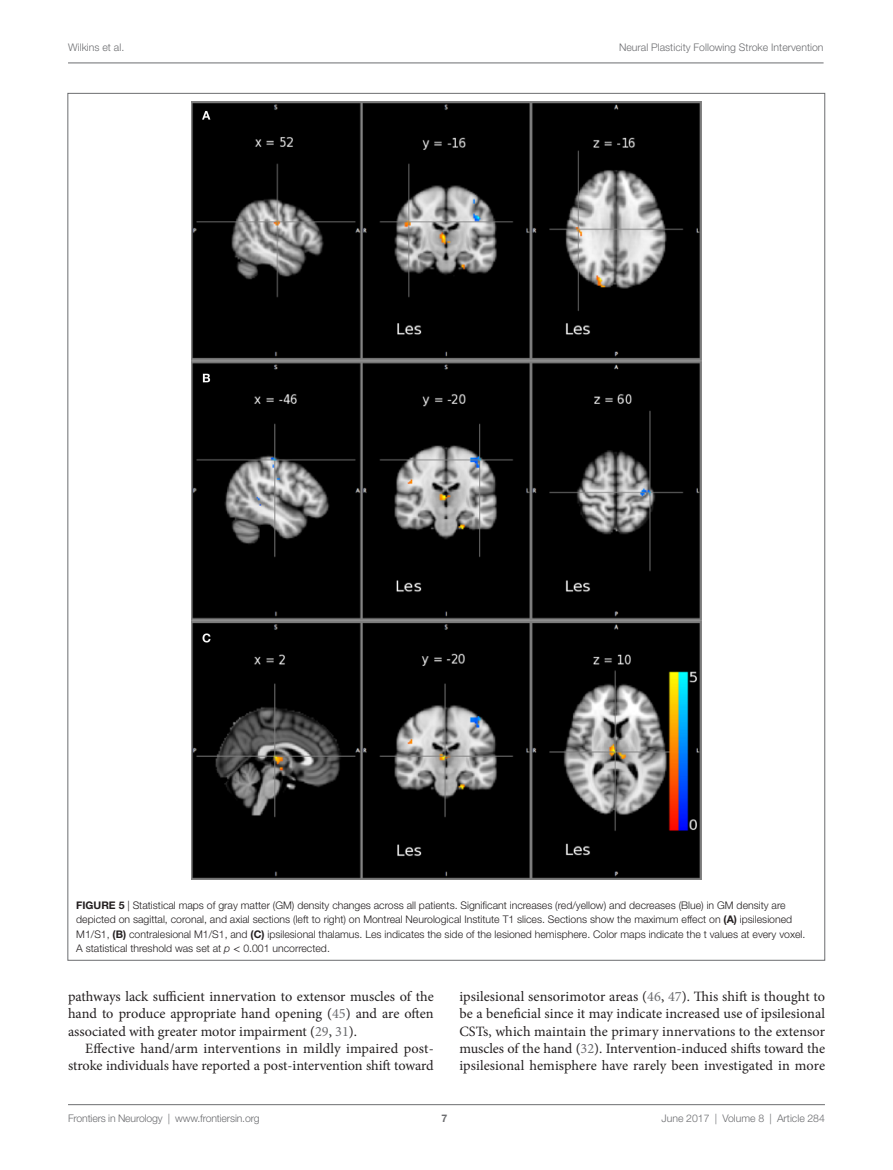
<style>
.page{position:relative;width:893px;height:1170px;background:#fff}
.page>*{position:absolute;margin:0;border:0;box-sizing:border-box;transform-origin:0 0}
.t1{font:14.25px/17.2px "Minion Pro";color:#231f20;text-align:justify}
.t2{font:300 10.5px/14.2px "Helvetica Neue LT Std";color:#231f20}
.t3{font:300 10.5px "Helvetica Neue LT Std";color:#6c6d70}
.t4{font:700 10.5px "Helvetica Neue LT Std";color:#6c6d70}
.s1{font-weight:700}
.s2{font-style:italic}
.s3{font-family:"STIX General";font-weight:400}
.s4{color:#6c6d70}
</style>
<div class="page">
<hr style="left:68px;top:1104px;width:757px;height:1px;background:#6c6d70">
<hr style="left:68px;top:63px;width:755px;height:1px;background:#6c6d70">
<img style="left:191px;top:102px;width:510px;height:777px">
<p class="t3" style="left:68px;top:41px;width:58px">Wilkins et al.</p>
<p class="t3" style="left:619px;top:41px;width:206px">Neural Plasticity Following Stroke Intervention</p>
<p class="t2" style="left:76px;top:897px;width:731px"><span class="s1">FIG URE 5</span> | Statistical maps of gray matter (GM) density changes across all patients. Significant increases (red/yellow) and decreases (Blue) in GM density are depicted on sagittal, coronal, and axial sections (left to right) on Montreal Neurological Institute T1 slices. Sections show the maximum effect on <span class="s1">(A)</span> ipsilesioned M1/S1, <span class="s1">(B)</span> contralesional M1/S1, and <span class="s1">(C)</span> ipsilesional thalamus. Les indicates the side of the lesioned hemisphere. Color maps indicate the t values at every voxel.<br>A statistical threshold was set at <span class="s2">p</span> <span class="s3">&lt;</span> 0.001 uncorrected.</p>
<p class="t1" style="left:68px;top:987px;width:367px">pathways lack sufficient innervation to extensor muscles of the hand to produce appropriate hand opening (<span class="s4">45</span>) and are often associated with greater motor impairment (<span class="s4">29</span>, <span class="s4">31</span>).</p>
<p class="t1" style="left:68px;top:1039px;width:367px;text-align:right">Effective hand/arm interventions in mildly impaired post&shy;stroke individuals have reported a post-intervention shift toward</p>
<p class="t1" style="left:459px;top:987px;width:367px">ipsilesional sensorimotor areas (<span class="s4">46</span>, <span class="s4">47</span>). This shift is thought to be a beneficial since it may indicate increased use of ipsilesional CSTs, which maintain the primary innervations to the extensor muscles of the hand (<span class="s4">32</span>). Intervention-induced shifts toward the ipsilesional hemisphere have rarely been investigated in more</p>
<p class="t3" style="left:68px;top:1111px;width:193px">Frontiers in Neurology | www.frontiersin.org</p>
<p class="t3" style="left:662px;top:1111px;width:165px">June 2017 | Volume 8 | Article 284</p>
<p class="t4" style="left:441px;top:1111px;width:7px">7</p>
</div>
